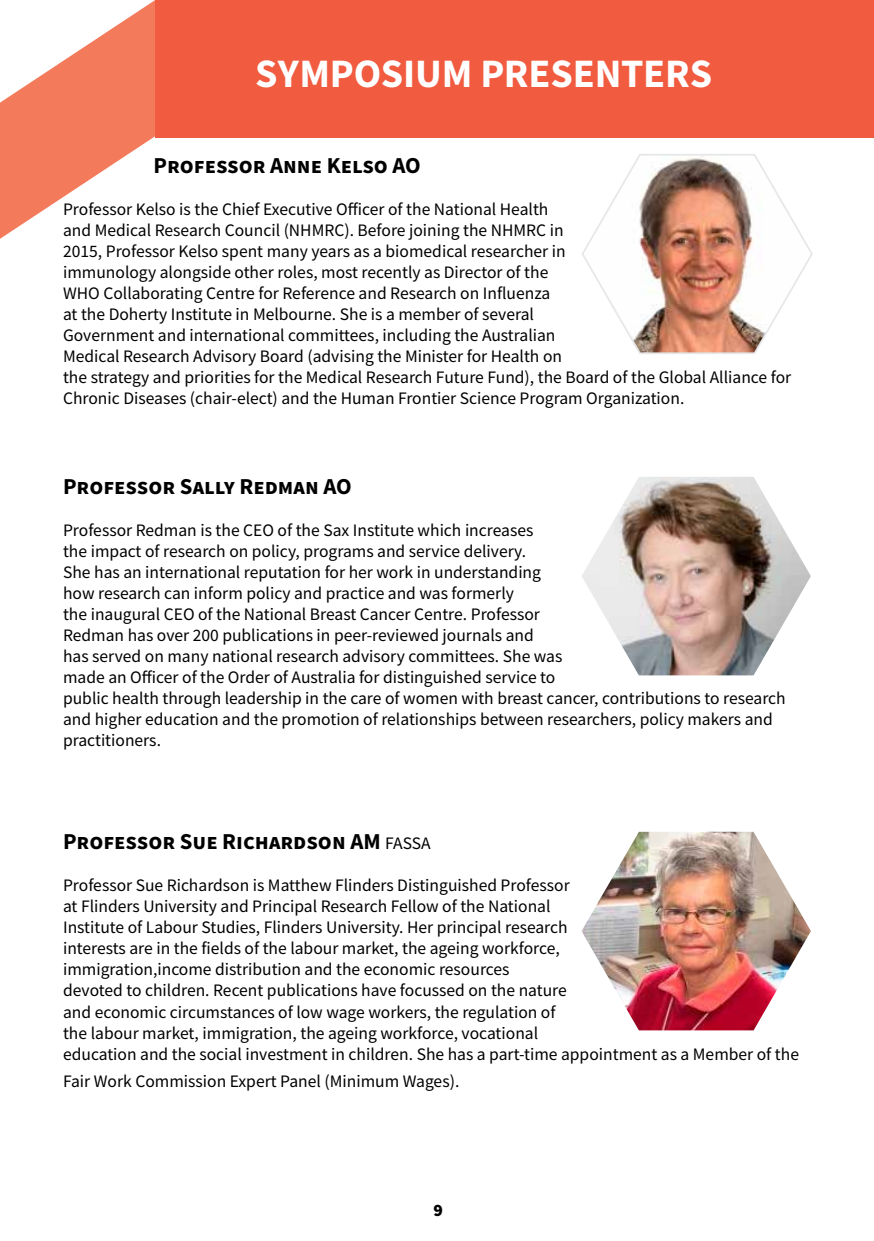
<style>
.page{position:relative;width:874px;height:1241px;background:#fff}
.page>*{position:absolute;margin:0;border:0;box-sizing:border-box;transform-origin:0 0}
.t1{font:700 40.25px "Source Sans Pro";letter-spacing:-.005em;color:#fff}
.t2{font:700 22.75px "Source Sans Pro";color:#000}
.t3{font:17.5px/21px "Source Sans Pro";color:#000}
.t4{font:900 17.5px "Source Sans Pro";color:#000}
.s1{font-weight:400;font-size:17.5px}
</style>
<div class="page">
<svg style="left:0;top:0;width:155px;height:239px;fill:#f47a5c"></svg>
<div style="left:155px;top:0;width:718px;height:138px;background:#f15b40"></div>
<img style="left:582px;top:154px;width:231px;height:200px">
<img style="left:582px;top:477px;width:228px;height:198px">
<img style="left:581px;top:831px;width:229px;height:199px">
<hr style="left:873px;top:0;width:1px;height:138px;background:#f15b40">
<h1 class="t1" style="left:255px;top:46px;width:458px">SYMPOSIUM PRESENTERS</h1>
<h2 class="t2" style="left:153px;top:150px;width:269px">Professor Anne Kelso AO</h2>
<p class="t3" style="left:63px;top:198px;width:729px">Professor Kelso is the Chief Executive Officer of the National Health<br>and Medical Research Council (NHMRC). Before joining the NHMRC in<br>2015, Professor Kelso spent many years as a biomedical researcher in<br>immunology alongside other roles, most recently as Director of the<br>WHO Collaborating Centre for Reference and Research on Influenza<br>at the Doherty Institute in Melbourne. She is a member of several<br>Government and international committees, including the Australian<br>Medical Research Advisory Board (advising the Minister for Health on<br>the strategy and priorities for the Medical Research Future Fund), the Board of the Global Alliance for Chronic Diseases (chair-elect) and the Human Frontier Science Program Organization.</p>
<h2 class="t2" style="left:63px;top:471px;width:290px">Professor Sally Redman AO</h2>
<p class="t3" style="left:63px;top:520px;width:723px">Professor Redman is the CEO of the Sax Institute which increases<br>the impact of research on policy, programs and service delivery.<br>She has an international reputation for her work in understanding<br>how research can inform policy and practice and was formerly<br>the inaugural CEO of the National Breast Cancer Centre. Professor<br>Redman has over 200 publications in peer-reviewed journals and<br>has served on many national research advisory committees. She was<br>made an Officer of the Order of Australia for distinguished service to<br>public health through leadership in the care of women with breast cancer, contributions to research and higher education and the promotion of relationships between researchers, policy makers and practitioners.</p>
<h2 class="t2" style="left:63px;top:826px;width:369px">Professor Sue Richardson AM <span class="s1">FASSA</span></h2>
<p class="t3" style="left:63px;top:874px;width:737px">Professor Sue Richardson is Matthew Flinders Distinguished Professor<br>at Flinders University and Principal Research Fellow of the National<br>Institute of Labour Studies, Flinders University. Her principal research<br>interests are in the fields of the labour market, the ageing workforce,<br>immigration,income distribution and the economic resources<br>devoted to children. Recent publications have focussed on the nature<br>and economic circumstances of low wage workers, the regulation of<br>the labour market, immigration, the ageing workforce, vocational<br>education and the social investment in children. She has a part-time appointment as a Member of the</p>
<p class="t3" style="left:63px;top:1070px;width:397px">Fair Work Commission Expert Panel (Minimum Wages).</p>
<p class="t4" style="left:433px;top:1197px;width:11px">9</p>
</div>
